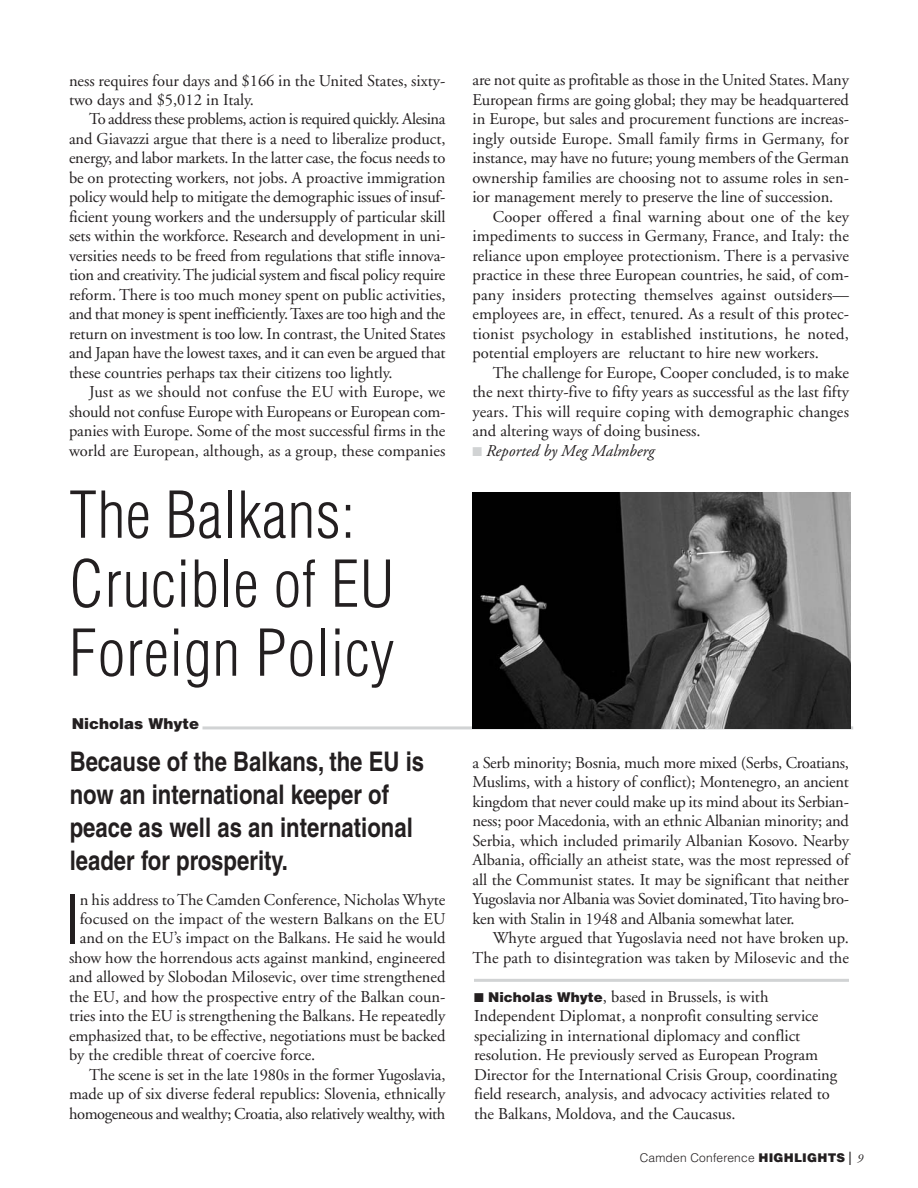
<style>
.page{position:relative;width:918px;height:1188px;background:#fff}
.page>*{position:absolute;margin:0;border:0;box-sizing:border-box;transform-origin:0 0}
.t1{font:300 condensed 66.45px "Helvetica";color:#231f20}
.t2{font:300 condensed 63px/69px "Helvetica";letter-spacing:.01em;color:#231f20}
.t3{font:700 condensed 27px/33px "Helvetica";color:#231f20}
.t4{font:16.5px/19.5px "Adobe Garamond";color:#231f20;text-align:justify}
.t5{font:16.5px "Adobe Garamond";letter-spacing:-.025em;color:#231f20}
.t6{font:italic 16.5px "Adobe Garamond";color:#231f20}
.t7{font:900 15px "Helvetica";color:#231f20}
.t8{font:300 12px "Helvetica";letter-spacing:.015em;color:#231f20}
.s1{color:#d1d3d4}
.s2{font-family:"Helvetica";font-weight:900;font-size:13.5px}
.s3{font-weight:900}
.s4{font-size:18px}
.s5{font-family:"Adobe Garamond";font-weight:400;font-style:italic}
</style>
<div class="page">
<hr style="left:202px;top:726px;width:651px;height:3px;background:#d1d3d4">
<img style="left:472px;top:492px;width:379px;height:237px">
<hr style="left:474px;top:979px;width:375px;height:3px;background:#d1d3d4">
<p class="t4" style="left:69px;top:72px;width:378px">ness requires four days and $166 in the United States, sixty&shy;two days and $5,012 in Italy.</p>
<p class="t4" style="left:69px;top:111px;width:378px;text-indent:20px">To address these problems, action is required quickly. Alesina and Giavazzi argue that there is a need to liberalize product, energy, and labor markets. In the latter case, the focus needs to be on protecting workers, not jobs. A proactive immigration policy would help to mitigate the demographic issues of insuf&shy;ficient young workers and the undersupply of particular skill sets within the workforce. Research and development in uni&shy;versities needs to be freed from regulations that stifle innova&shy;tion and creativity. The judicial system and fiscal policy require reform. There is too much money spent on public activities, and that money is spent inefficiently. Taxes are too high and the return on investment is too low. In contrast, the United States and Japan have the lowest taxes, and it can even be argued that these countries perhaps tax their citizens too lightly.</p>
<p class="t4" style="left:69px;top:384px;width:378px;text-indent:20px">Just as we should not confuse the EU with Europe, we should not confuse Europe with Europeans or European com&shy;panies with Europe. Some of the most successful firms in the world are European, although, as a group, these companies</p>
<h2 class="t2" style="left:69px;top:486px;width:327px">The Balkans:<br>Crucible of EU<br>Foreign Policy</h2>
<p class="t7" style="left:72px;top:718px;width:129px">Nicholas Whyte</p>
<h3 class="t3" style="left:70px;top:747px;width:356px">Because of the Balkans, the EU is now an international keeper of peace as well as an international leader for prosperity.</h3>
<h1 class="t1" style="left:65px;top:894px;width:16px">I</h1>
<p class="t4" style="left:80px;top:891px;width:367px">n his address to The Camden Conference, Nicholas Whyte</p>
<p class="t4" style="left:80px;top:911px;width:367px">focused on the impact of the western Balkans on the EU</p>
<p class="t4" style="left:80px;top:930px;width:367px">and on the EU’s impact on the Balkans. He said he would</p>
<p class="t4" style="left:69px;top:950px;width:378px">show how the horrendous acts against mankind, engineered</p>
<p class="t4" style="left:69px;top:969px;width:378px">and allowed by Slobodan Milosevic, over time strengthened</p>
<p class="t4" style="left:69px;top:989px;width:378px">the EU, and how the prospective entry of the Balkan coun-</p>
<p class="t4" style="left:69px;top:1008px;width:378px">tries into the EU is strengthening the Balkans. He repeatedly</p>
<p class="t4" style="left:69px;top:1028px;width:378px">emphasized that, to be effective, negotiations must be backed</p>
<p class="t4" style="left:69px;top:1047px;width:248px">by the credible threat of coercive force.</p>
<p class="t4" style="left:89px;top:1067px;width:358px">The scene is set in the late 1980s in the former Yugoslavia,</p>
<p class="t4" style="left:69px;top:1086px;width:378px">made up of six diverse federal republics: Slovenia, ethnically</p>
<p class="t5" style="left:69px;top:1107px;width:378px">homogeneous and wealthy; Croatia, also relatively wealthy, with</p>
<p class="t4" style="left:472px;top:72px;width:378px">are not quite as profitable as those in the United States. Many</p>
<p class="t4" style="left:472px;top:92px;width:378px">European firms are going global; they may be headquartered</p>
<p class="t4" style="left:472px;top:111px;width:378px">in Europe, but sales and procurement functions are increas-</p>
<p class="t4" style="left:472px;top:131px;width:378px">ingly outside Europe. Small family firms in Germany, for</p>
<p class="t4" style="left:472px;top:150px;width:378px">instance, may have no future; young members of the German</p>
<p class="t4" style="left:472px;top:170px;width:378px">ownership families are choosing not to assume roles in sen-</p>
<p class="t4" style="left:472px;top:189px;width:362px">ior management merely to preserve the line of succession.</p>
<p class="t4" style="left:493px;top:209px;width:358px">Cooper offered a final warning about one of the key</p>
<p class="t4" style="left:472px;top:228px;width:378px">impediments to success in Germany, France, and Italy: the</p>
<p class="t4" style="left:472px;top:248px;width:378px">reliance upon employee protectionism. There is a pervasive</p>
<p class="t4" style="left:472px;top:267px;width:378px">practice in these three European countries, he said, of com-</p>
<p class="t4" style="left:472px;top:287px;width:378px">pany insiders protecting themselves against outsiders—</p>
<p class="t4" style="left:472px;top:306px;width:378px">employees are, in effect, tenured. As a result of this protec-</p>
<p class="t4" style="left:472px;top:326px;width:378px">tionist psychology in established institutions, he noted,</p>
<p class="t4" style="left:472px;top:345px;width:348px">potential employers are reluctant to hire new workers.</p>
<p class="t4" style="left:493px;top:365px;width:358px">The challenge for Europe, Cooper concluded, is to make</p>
<p class="t4" style="left:472px;top:384px;width:378px">the next thirty-five to fifty years as successful as the last fifty</p>
<p class="t4" style="left:472px;top:404px;width:378px">years. This will require coping with demographic changes</p>
<p class="t4" style="left:472px;top:423px;width:230px">and altering ways of doing business.</p>
<p class="t6" style="left:472px;top:444px;width:184px"><span class="s1">■</span> Reported by Meg Malmberg</p>
<p class="t4" style="left:472px;top:755px;width:378px">a Serb minority; Bosnia, much more mixed (Serbs, Croatians, Muslims, with a history of conflict); Montenegro, an ancient kingdom that never could make up its mind about its Serbian&shy;ness; poor Macedonia, with an ethnic Albanian minority; and Serbia, which included primarily Albanian Kosovo. Nearby Albania, officially an atheist state, was the most repressed of all the Communist states. It may be significant that neither Yugoslavia nor Albania was Soviet dominated, Tito having bro&shy;ken with Stalin in 1948 and Albania somewhat later.</p>
<p class="t4" style="left:472px;top:930px;width:378px;text-align:right">Whyte argued that Yugoslavia need not have broken up.<br>The path to disintegration was taken by Milosevic and the</p>
<p class="t4" style="left:474px;top:989px;width:365px;text-align:left">■ <span class="s2">Nicholas Whyte</span>, based in Brussels, is with Independent Diplomat, a nonprofit consulting service specializing in international diplomacy and conflict resolution. He previously served as European Program Director for the International Crisis Group, coordinating field research, analysis, and advocacy activities related to the Balkans, Moldova, and the Caucasus.</p>
<p class="t8" style="left:640px;top:1153px;width:225px">Camden Conference <span class="s3">HIGHLIGHTS</span> <span class="s4">|</span> <span class="s5">9</span></p>
</div>
